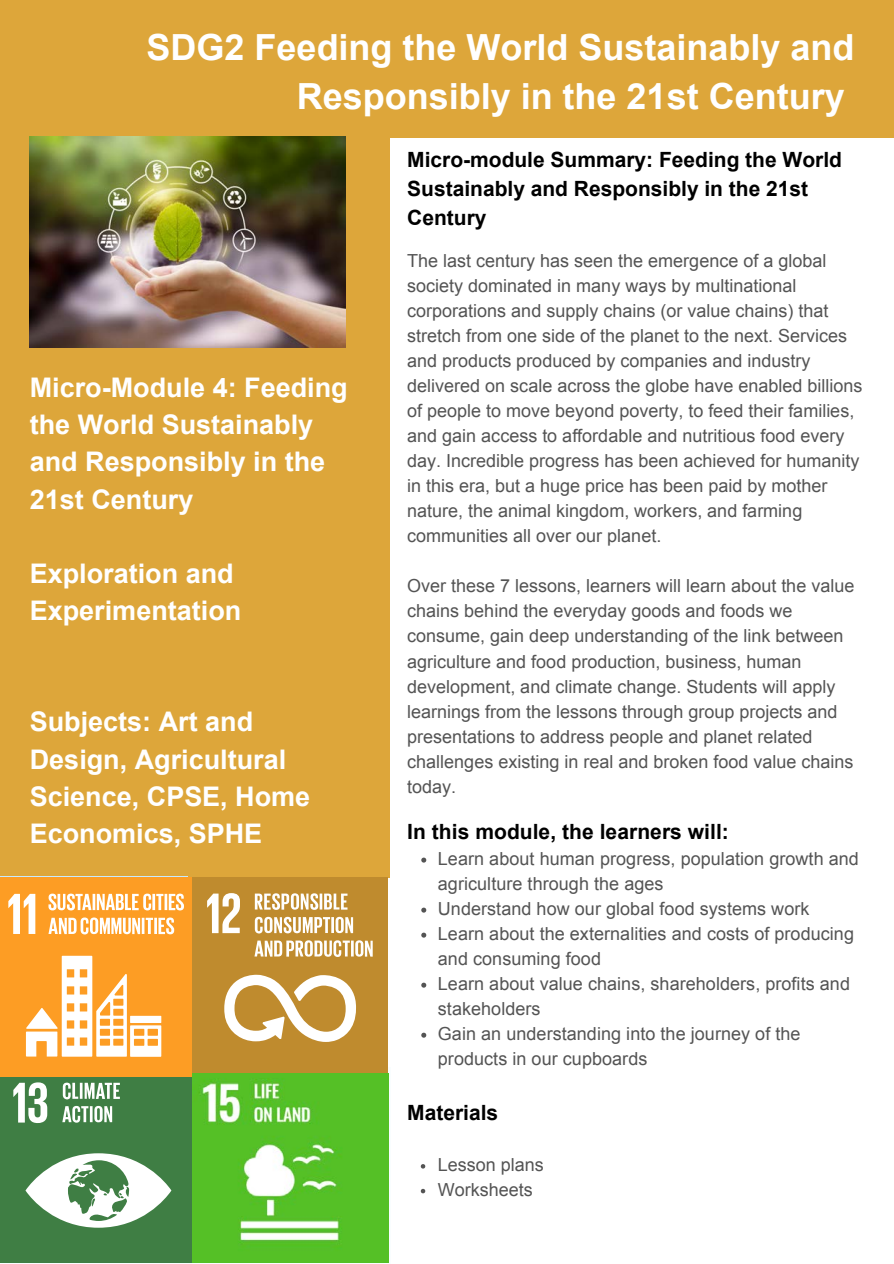
<style>
.page{position:relative;width:894px;height:1264px;background:#fff}
.page>*{position:absolute;margin:0;border:0;box-sizing:border-box;transform-origin:0 0}
.t1{font:700 36px/49.5px "Arial";color:#fff;text-align:right}
.t2{font:700 27px/37.2px "Arial";color:#fff}
.t3{font:700 21px/29px "Arial";color:#000}
.t4{font:18px/25px "Arial";color:#545454}
</style>
<div class="page">
<div style="left:0;top:0;width:390px;height:877px;background:#dda63a"></div>
<div style="left:356px;top:0;width:537px;height:138px;background:#dda63a"></div>
<svg style="left:421px;top:857px;width:5px;height:5px"></svg>
<svg style="left:421px;top:907px;width:5px;height:5px"></svg>
<svg style="left:421px;top:932px;width:5px;height:5px"></svg>
<svg style="left:421px;top:982px;width:5px;height:5px"></svg>
<svg style="left:421px;top:1032px;width:5px;height:5px"></svg>
<svg style="left:420px;top:1164px;width:5px;height:4px"></svg>
<svg style="left:420px;top:1188px;width:5px;height:5px"></svg>
<img style="left:30px;top:137px;width:315px;height:210px">
<div style="left:0;top:1066px;width:197px;height:197px;background:#3f7e44"></div>
<svg style="left:13px;top:1082px;width:158px;height:145px"></svg>
<div style="left:0;top:877px;width:193px;height:199px;background:#fd9d24"></div>
<svg style="left:8px;top:893px;width:27px;height:41px"></svg>
<svg style="left:26px;top:955px;width:135px;height:101px"></svg>
<svg style="left:48px;top:893px;width:136px;height:17px"></svg>
<svg style="left:48px;top:917px;width:126px;height:17px"></svg>
<div style="left:192px;top:877px;width:196px;height:195px;background:#bf8b2e"></div>
<svg style="left:207px;top:893px;width:165px;height:148px"></svg>
<img style="left:192px;top:1073px;width:196px;height:189px">
<h2 class="t1" style="left:146px;top:22px;width:709px">SDG2 Feeding the World Sustainably and<br>Responsibly in the 21st Century</h2>
<p class="t2" style="left:30px;top:369px;width:319px">Micro-Module 4: Feeding the World Sustainably and Responsibly in the<br>21st Century</p>
<p class="t2" style="left:30px;top:555px;width:213px">Exploration and<br>Experimentation</p>
<p class="t2" style="left:30px;top:703px;width:282px">Subjects: Art and<br>Design, Agricultural<br>Science, CPSE, Home<br>Economics, SPHE</p>
<p class="t3" style="left:407px;top:145px;width:436px">Micro-module Summary: Feeding the World<br>Sustainably and Responsibly in the 21st<br>Century</p>
<h2 class="t4" style="left:407px;top:248px;width:456px">The last century has seen the emergence of a global society dominated in many ways by multinational corporations and supply chains (or value chains) that stretch from one side of the planet to the next. Services and products produced by companies and industry delivered on scale across the globe have enabled billions of people to move beyond poverty, to feed their families, and gain access to affordable and nutritious food every day. Incredible progress has been achieved for humanity in this era, but a huge price has been paid by mother nature, the animal kingdom, workers, and farming communities all over our planet.</h2>
<h2 class="t4" style="left:407px;top:573px;width:448px">Over these 7 lessons, learners will learn about the value chains behind the everyday goods and foods we consume, gain deep understanding of the link between agriculture and food production, business, human development, and climate change. Students will apply learnings from the lessons through group projects and presentations to address people and planet related challenges existing in real and broken food value chains today.</h2>
<h3 class="t3" style="left:407px;top:816px;width:323px">In this module, the learners will:</h3>
<p class="t4" style="left:438px;top:845px;width:422px">Learn about human progress, population growth and agriculture through the ages</p>
<p class="t4" style="left:438px;top:895px;width:373px">Understand how our global food systems work</p>
<h3 class="t4" style="left:438px;top:920px;width:417px">Learn about the externalities and costs of producing and consuming food</h3>
<p class="t4" style="left:438px;top:970px;width:413px">Learn about value chains, shareholders, profits and stakeholders</p>
<p class="t4" style="left:438px;top:1020px;width:364px">Gain an understanding into the journey of the products in our cupboards</p>
<h1 class="t3" style="left:407px;top:1097px;width:92px">Materials</h1>
<p class="t4" style="left:438px;top:1151px;width:107px">Lesson plans</p>
<p class="t4" style="left:438px;top:1176px;width:96px">Worksheets</p>
</div>
